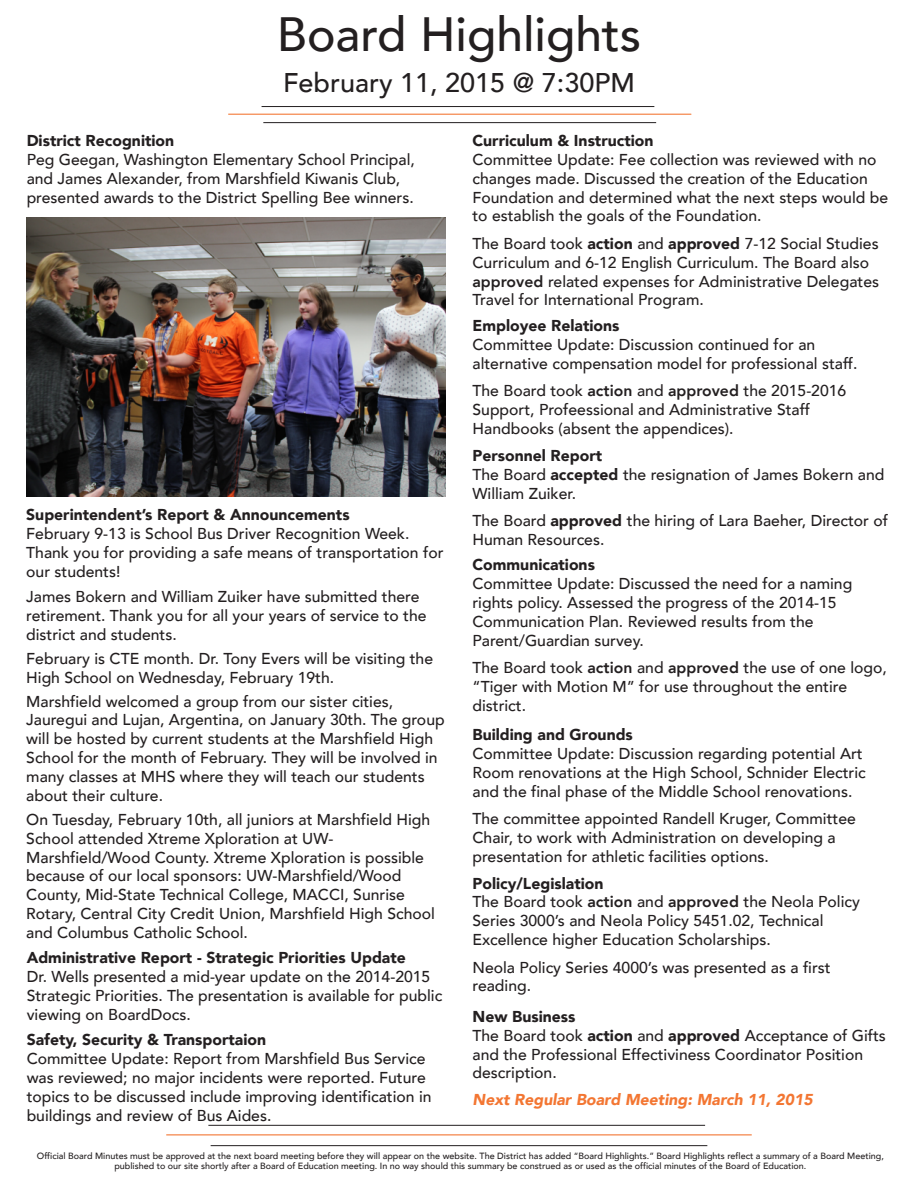
<style>
.page{position:relative;width:918px;height:1188px;background:#fff}
.page>*{position:absolute;margin:0;border:0;box-sizing:border-box;transform-origin:0 0}
.t1{font:500 48px "Avenir";color:#231f20}
.t2{font:500 27px "Avenir";color:#231f20}
.t3{font:500 15.75px/18.9px "Avenir";color:#231f20}
.t4{font:900 15.75px "Avenir";color:#231f20}
.t5{font:italic 900 15.75px "Avenir";color:#f37632}
.t6{font:500 9px/10.8px "Avenir";color:#231f20;text-align:center}
.s1{font-weight:900}
.s2{font-weight:800}
</style>
<div class="page">
<hr style="left:262px;top:106px;width:392px;height:1px;background:#231f20">
<hr style="left:228px;top:114px;width:463px;height:1px;background:#f37632">
<hr style="left:263px;top:122px;width:393px;height:1px;background:#231f20">
<hr style="left:208px;top:1125px;width:497px;height:1px;background:#231f20">
<hr style="left:166px;top:1135px;width:586px;height:1px;background:#f37632">
<hr style="left:211px;top:1145px;width:496px;height:1px;background:#231f20">
<img style="left:27px;top:217px;width:418px;height:279px">
<h1 class="t1" style="left:277px;top:-7px;width:366px">Board Highlights</h1>
<h2 class="t2" style="left:283px;top:59px;width:353px">February 11, 2015 @ 7:30PM</h2>
<p class="t4" style="left:27px;top:127px;width:149px">District Recognition</p>
<p class="t3" style="left:27px;top:149px;width:390px">Peg Geegan, Washington Elementary School Principal, and James Alexander, from Marshfield Kiwanis Club, presented awards to the District Spelling Bee winners.</p>
<p class="t4" style="left:26px;top:501px;width:325px">Superintendent’s Report &amp; Announcements</p>
<p class="t3" style="left:26px;top:523px;width:419px">February 9-13 is School Bus Driver Recognition Week.<br>Thank you for providing a safe means of transportation for our students!</p>
<p class="t3" style="left:26px;top:587px;width:402px">James Bokern and William Zuiker have submitted there retirement. Thank you for all your years of service to the district and students.</p>
<p class="t3" style="left:26px;top:648px;width:408px">February is CTE month. Dr. Tony Evers will be visiting the<br>High School on Wednesday, February 19th.</p>
<p class="t3" style="left:26px;top:691px;width:420px">Marshfield welcomed a group from our sister cities, Jauregui and Lujan, Argentina, on January 30th. The group will be hosted by current students at the Marshfield High School for the month of February. They will be involved in many classes at MHS where they will teach our students about their culture.</p>
<p class="t3" style="left:26px;top:809px;width:410px">On Tuesday, February 10th, all juniors at Marshfield High School attended Xtreme Xploration at UW-Marshfield/Wood County. Xtreme Xploration is possible because of our local sponsors: UW-Marshfield/Wood County, Mid-State Technical College, MACCI, Sunrise Rotary, Central City Credit Union, Marshfield High School and Columbus Catholic School.</p>
<p class="t4" style="left:27px;top:944px;width:381px">Administrative Report - Strategic Priorities Update</p>
<p class="t3" style="left:27px;top:966px;width:417px">Dr. Wells presented a mid-year update on the 2014-2015<br>Strategic Priorities. The presentation is available for public viewing on BoardDocs.</p>
<p class="t4" style="left:27px;top:1026px;width:241px">Safety, Security &amp; Transportaion</p>
<p class="t3" style="left:27px;top:1048px;width:406px">Committee Update: Report from Marshfield Bus Service was reviewed; no major incidents were reported. Future topics to be discussed include improving identification in buildings and review of Bus Aides.</p>
<p class="t4" style="left:472px;top:127px;width:183px">Curriculum &amp; Instruction</p>
<p class="t3" style="left:472px;top:149px;width:417px">Committee Update: Fee collection was reviewed with no changes made. Discussed the creation of the Education Foundation and determined what the next steps would be to establish the goals of the Foundation.</p>
<p class="t3" style="left:472px;top:233px;width:408px">The Board took <span class="s1">action</span> and <span class="s1">approved</span> 7-12 Social Studies Curriculum and 6-12 English Curriculum. The Board also <span class="s2">approved</span> related expenses for Administrative Delegates Travel for International Program.</p>
<p class="t4" style="left:472px;top:312px;width:148px">Employee Relations</p>
<p class="t3" style="left:472px;top:334px;width:387px">Committee Update: Discussion continued for an alternative compensation model for professional staff.</p>
<p class="t3" style="left:472px;top:381px;width:375px">The Board took <span class="s2">action</span> and <span class="s2">approved</span> the 2015-2016<br>Support, Profeessional and Administrative Staff<br>Handbooks (absent the appendices).</p>
<p class="t3" style="left:472px;top:445px;width:414px"><span class="s1">Personnel Report<br></span>The Board <span class="s1">accepted</span> the resignation of James Bokern and<br>William Zuiker.</p>
<p class="t3" style="left:472px;top:510px;width:417px">The Board <span class="s1">approved</span> the hiring of Lara Baeher, Director of<br>Human Resources.</p>
<p class="t4" style="left:472px;top:551px;width:124px">Communications</p>
<p class="t3" style="left:472px;top:574px;width:381px">Committee Update: Discussed the need for a naming rights policy. Assessed the progress of the 2014-15<br>Communication Plan. Reviewed results from the Parent/Guardian survey.</p>
<p class="t3" style="left:472px;top:658px;width:416px">The Board took <span class="s2">action</span> and <span class="s2">approved</span> the use of one logo, “Tiger with Motion M” for use throughout the entire district.</p>
<p class="t4" style="left:472px;top:721px;width:162px">Building and Grounds</p>
<p class="t3" style="left:472px;top:743px;width:395px">Committee Update: Discussion regarding potential Art<br>Room renovations at the High School, Schnider Electric and the final phase of the Middle School renovations.</p>
<p class="t3" style="left:472px;top:808px;width:385px">The committee appointed Randell Kruger, Committee<br>Chair, to work with Administration on developing a presentation for athletic facilities options.</p>
<p class="t3" style="left:472px;top:873px;width:389px"><span class="s1">Policy/Legislation<br></span>The Board took <span class="s2">action</span> and <span class="s2">approved</span> the Neola Policy Series 3000’s and Neola Policy 5451.02, Technical Excellence higher Education Scholarships.</p>
<p class="t3" style="left:472px;top:957px;width:360px">Neola Policy Series 4000’s was presented as a first reading.</p>
<p class="t3" style="left:472px;top:1006px;width:415px"><span class="s1">New Business<br></span>The Board took <span class="s1">action</span> and <span class="s1">approved</span> Acceptance of Gifts and the Professional Effectiviness Coordinator Position description.</p>
<p class="t5" style="left:472px;top:1087px;width:342px">Next Regular Board Meeting: March 11, 2015</p>
<p class="t6" style="left:37px;top:1150px;width:848px">Official Board Minutes must be approved at the next board meeting before they will appear on the website. The District has added “Board Highlights.” Board Highlights reflect a summary of a Board Meeting, published to our site shortly after a Board of Education meeting. In no way should this summary be construed as or used as the official minutes of the Board of Education.</p>
</div>
